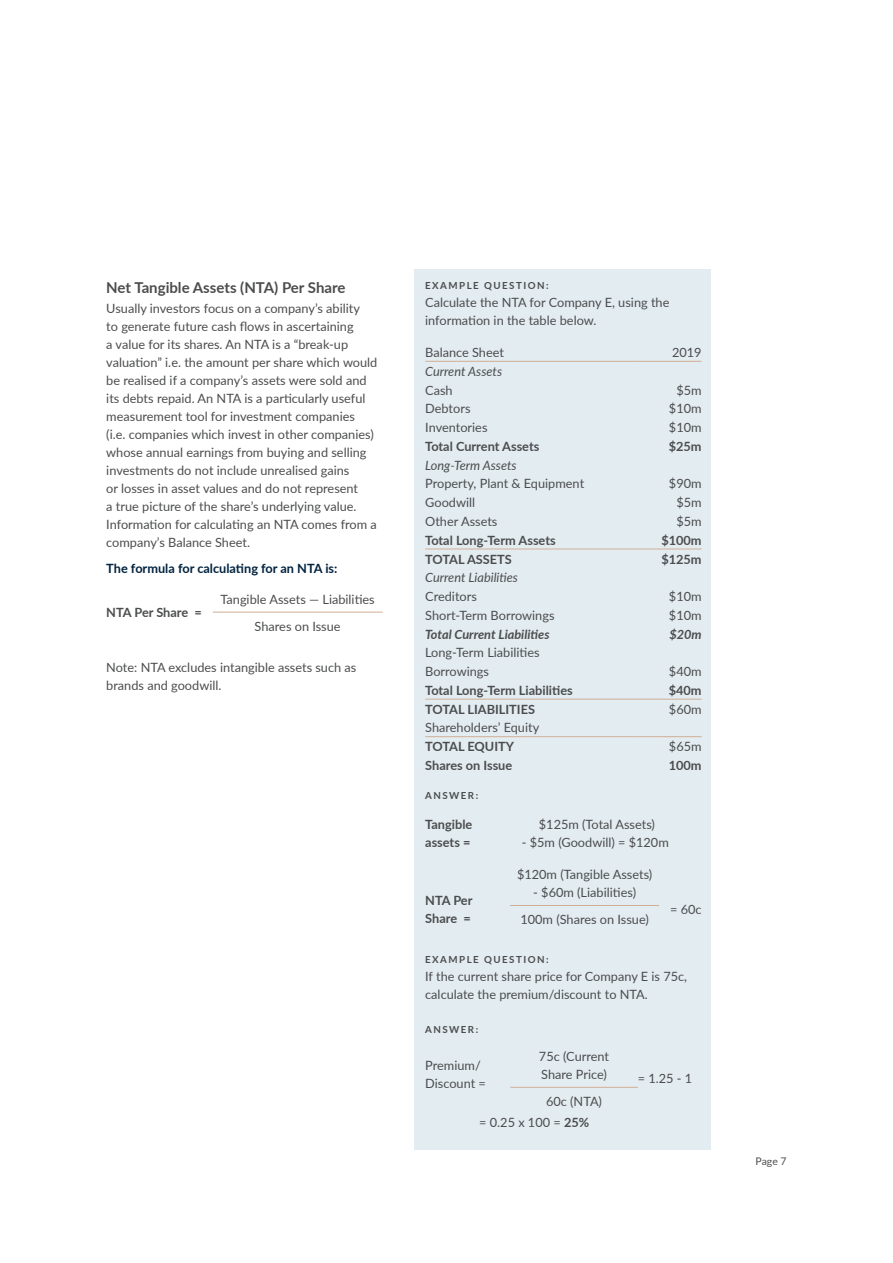
<style>
.page{position:relative;width:893px;height:1263px;background:#fff}
.page>*{position:absolute;margin:0;border:0;box-sizing:border-box;transform-origin:0 0}
._03_FB_Sub_heading_m{font:700 15px "Lato";color:#4b4c4d}
._01_FB_Body_Copy{font:12.75px/18px "Lato";color:#4b4c4d}
._01_FB_Body_Copy-2{font:700 12.75px/18px "Lato";color:#4b4c4d}
._01_FB_Body_Copy-3{font:italic 12.75px "Lato";color:#4b4c4d}
._02_FB_Sub_heading_s{font:700 12.75px "Lato";color:#00223f}
._01_FB_Body_Copy-4{font:italic 700 12.75px "Lato";color:#4b4c4d}
.t1{font:10.5px "Lato";color:#4b4c4d}
._04_FB_Sub_caps_smal{font:700 9.75px "Lato";letter-spacing:.15em;color:#4b4c4d}
.s1{font-weight:700}
</style>
<div class="page">
<div style="left:415px;top:269px;width:296px;height:880px;background:#e3ecf1"></div>
<hr style="left:213px;top:612px;width:170px;height:1px;background:#d1ae94">
<hr style="left:425px;top:361px;width:213px;height:1px;background:#d1ae94">
<hr style="left:638px;top:361px;width:64px;height:1px;background:#d1ae94">
<hr style="left:425px;top:549px;width:213px;height:1px;background:#d1ae94">
<hr style="left:638px;top:549px;width:64px;height:1px;background:#d1ae94">
<hr style="left:425px;top:699px;width:213px;height:1px;background:#d1ae94">
<hr style="left:638px;top:699px;width:64px;height:1px;background:#d1ae94">
<hr style="left:425px;top:736px;width:213px;height:1px;background:#d1ae94">
<hr style="left:638px;top:736px;width:64px;height:1px;background:#d1ae94">
<hr style="left:510px;top:905px;width:149px;height:1px;background:#d1ae94">
<hr style="left:510px;top:1087px;width:128px;height:1px;background:#d1ae94">
<p class="_03_FB_Sub_heading_m" style="left:106px;top:276px;width:241px">Net Tangible Assets (NTA) Per Share</p>
<p class="_01_FB_Body_Copy" style="left:106px;top:299px;width:273px">Usually investors focus on a company’s ability<br>to generate future cash flows in ascertaining<br>a value for its shares. An NTA is a “break-up valuation” i.e. the amount per share which would be realised if a company’s assets were sold and its debts repaid. An NTA is a particularly useful measurement tool for investment companies<br>(i.e. companies which invest in other companies) whose annual earnings from buying and selling investments do not include unrealised gains<br>or losses in asset values and do not represent<br>a true picture of the share’s underlying value.<br>Information for calculating an NTA comes from a company’s Balance Sheet.</p>
<p class="_02_FB_Sub_heading_s" style="left:106px;top:559px;width:233px">The formula for calculating for an NTA is:</p>
<p class="_01_FB_Body_Copy-2" style="left:106px;top:603px;width:97px">NTA Per Share =</p>
<p class="_01_FB_Body_Copy" style="left:220px;top:589px;width:156px">Tangible Assets — Liabilities</p>
<p class="_01_FB_Body_Copy" style="left:255px;top:617px;width:88px">Shares on Issue</p>
<p class="_01_FB_Body_Copy" style="left:106px;top:658px;width:252px">Note: NTA excludes intangible assets such as brands and goodwill.</p>
<p class="_04_FB_Sub_caps_smal" style="left:425px;top:278px;width:125px">EXAMPLE QUESTION:</p>
<p class="_01_FB_Body_Copy" style="left:425px;top:292px;width:246px">Calculate the NTA for Company E, using the information in the table below.</p>
<p class="_01_FB_Body_Copy" style="left:425px;top:343px;width:80px">Balance Sheet</p>
<p class="_01_FB_Body_Copy" style="left:672px;top:343px;width:31px">2019</p>
<p class="_01_FB_Body_Copy-3" style="left:425px;top:362px;width:78px">Current Assets</p>
<p class="_01_FB_Body_Copy" style="left:425px;top:380px;width:29px">Cash</p>
<p class="_01_FB_Body_Copy" style="left:676px;top:380px;width:27px">$5m</p>
<p class="_01_FB_Body_Copy" style="left:425px;top:399px;width:47px">Debtors</p>
<p class="_01_FB_Body_Copy" style="left:669px;top:399px;width:34px">$10m</p>
<p class="_01_FB_Body_Copy" style="left:425px;top:418px;width:64px">Inventories</p>
<p class="_01_FB_Body_Copy" style="left:669px;top:418px;width:34px">$10m</p>
<p class="_01_FB_Body_Copy-2" style="left:425px;top:437px;width:116px">Total Current Assets</p>
<p class="_01_FB_Body_Copy-2" style="left:669px;top:437px;width:34px">$25m</p>
<p class="_01_FB_Body_Copy-3" style="left:425px;top:456px;width:93px">Long-Term Assets</p>
<p class="_01_FB_Body_Copy" style="left:425px;top:474px;width:160px">Property, Plant &amp; Equipment</p>
<p class="_01_FB_Body_Copy" style="left:669px;top:474px;width:34px">$90m</p>
<p class="_01_FB_Body_Copy" style="left:425px;top:493px;width:51px">Goodwill</p>
<p class="_01_FB_Body_Copy" style="left:676px;top:493px;width:27px">$5m</p>
<p class="_01_FB_Body_Copy" style="left:425px;top:512px;width:74px">Other Assets</p>
<p class="_01_FB_Body_Copy" style="left:676px;top:512px;width:27px">$5m</p>
<p class="_01_FB_Body_Copy-2" style="left:425px;top:530px;width:132px">Total Long-Term Assets</p>
<p class="_01_FB_Body_Copy-2" style="left:661px;top:530px;width:42px">$100m</p>
<p class="_01_FB_Body_Copy-2" style="left:425px;top:549px;width:88px">TOTAL ASSETS</p>
<p class="_01_FB_Body_Copy-2" style="left:661px;top:549px;width:42px">$125m</p>
<p class="_01_FB_Body_Copy-3" style="left:425px;top:568px;width:94px">Current Liabilities</p>
<p class="_01_FB_Body_Copy" style="left:425px;top:587px;width:53px">Creditors</p>
<p class="_01_FB_Body_Copy" style="left:669px;top:587px;width:34px">$10m</p>
<p class="_01_FB_Body_Copy" style="left:425px;top:606px;width:131px">Short-Term Borrowings</p>
<p class="_01_FB_Body_Copy" style="left:669px;top:606px;width:34px">$10m</p>
<p class="_01_FB_Body_Copy-4" style="left:425px;top:625px;width:126px">Total Current Liabilities</p>
<p class="_01_FB_Body_Copy-4" style="left:669px;top:625px;width:34px">$20m</p>
<p class="_01_FB_Body_Copy" style="left:425px;top:643px;width:116px">Long-Term Liabilities</p>
<p class="_01_FB_Body_Copy" style="left:425px;top:662px;width:65px">Borrowings</p>
<p class="_01_FB_Body_Copy" style="left:669px;top:662px;width:34px">$40m</p>
<p class="_01_FB_Body_Copy-2" style="left:425px;top:681px;width:149px">Total Long-Term Liabilities</p>
<p class="_01_FB_Body_Copy-2" style="left:669px;top:681px;width:34px">$40m</p>
<p class="_01_FB_Body_Copy-2" style="left:425px;top:699px;width:111px">TOTAL LIABILITIES</p>
<p class="_01_FB_Body_Copy" style="left:669px;top:699px;width:34px">$60m</p>
<p class="_01_FB_Body_Copy" style="left:425px;top:718px;width:116px">Shareholders’ Equity</p>
<p class="_01_FB_Body_Copy-2" style="left:425px;top:737px;width:90px">TOTAL EQUITY</p>
<p class="_01_FB_Body_Copy" style="left:669px;top:737px;width:34px">$65m</p>
<p class="_01_FB_Body_Copy-2" style="left:425px;top:756px;width:89px">Shares on Issue</p>
<p class="_01_FB_Body_Copy-2" style="left:669px;top:756px;width:34px">100m</p>
<p class="_04_FB_Sub_caps_smal" style="left:425px;top:789px;width:54px">ANSWER:</p>
<p class="_01_FB_Body_Copy-2" style="left:425px;top:815px;width:49px">Tangible assets =</p>
<p class="_01_FB_Body_Copy" style="left:539px;top:815px;width:118px">$125m (Total Assets)</p>
<p class="_01_FB_Body_Copy" style="left:522px;top:833px;width:148px">- $5m (Goodwill) = $120m</p>
<p class="_01_FB_Body_Copy" style="left:517px;top:865px;width:137px">$120m (Tangible Assets)</p>
<p class="_01_FB_Body_Copy" style="left:533px;top:883px;width:104px">- $60m (Liabilities)</p>
<p class="_01_FB_Body_Copy-2" style="left:425px;top:891px;width:49px">NTA Per<br>Share =</p>
<p class="_01_FB_Body_Copy" style="left:670px;top:900px;width:33px">= 60c</p>
<p class="_01_FB_Body_Copy" style="left:520px;top:910px;width:130px">100m (Shares on Issue)</p>
<p class="_04_FB_Sub_caps_smal" style="left:425px;top:953px;width:125px">EXAMPLE QUESTION:</p>
<p class="_01_FB_Body_Copy" style="left:425px;top:967px;width:263px">If the current share price for Company E is 75c, calculate the premium/discount to NTA.</p>
<p class="_04_FB_Sub_caps_smal" style="left:425px;top:1022px;width:54px">ANSWER:</p>
<p class="_01_FB_Body_Copy" style="left:425px;top:1056px;width:62px">Premium/<br>Discount =</p>
<p class="_01_FB_Body_Copy" style="left:539px;top:1046px;width:72px">75c (Current<br>Share Price)</p>
<p class="_01_FB_Body_Copy" style="left:638px;top:1069px;width:56px">= 1.25 - 1</p>
<p class="_01_FB_Body_Copy" style="left:546px;top:1092px;width:57px">60c (NTA)</p>
<p class="_01_FB_Body_Copy" style="left:479px;top:1112px;width:112px">= 0.25 x 100 = <span class="s1">25%</span></p>
<p class="t1" style="left:756px;top:1154px;width:33px">Page 7</p>
</div>
